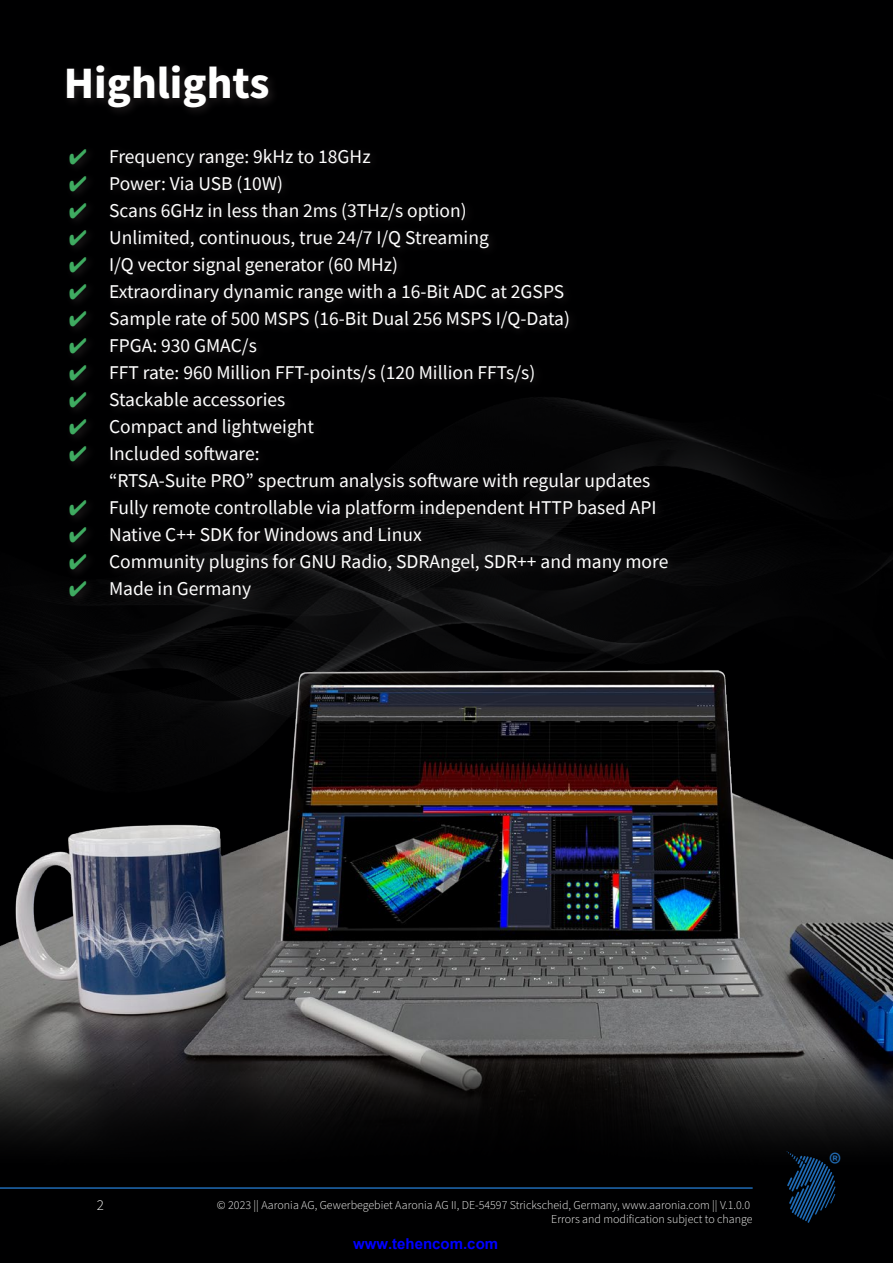
<style>
.page{position:relative;width:893px;height:1263px;background:#000001}
.page>*{position:absolute;margin:0;border:0;box-sizing:border-box;transform-origin:0 0}
.t1{font:700 45px "Source Sans Pro";color:#fff}
.t2{font:27px/27px "Open Symbol";color:#3fab61;text-align:justify}
.t3{font:600 27px "Source Sans Pro";color:#1f6bb5}
.t4{font:19.5px/27px "Source Sans Pro";color:#fff}
.t5{font:700 15px "Arial";color:#00f}
.t6{font:300 15px "Source Sans Pro";color:#fff}
.t7{font:300 12px/14.4px "Source Sans Pro";color:#fff;text-align:right}
</style>
<div class="page">
<svg style="left:787px;top:1177px;width:48px;height:46px"></svg>
<hr style="left:0;top:1187px;width:753px;height:2px;background:#1f6bb5">
<img style="left:0;top:991px;width:893px;height:186px">
<svg style="left:68px;top:69px;width:205px;height:43px;fill:#0d0c0d"></svg>
<img style="left:0;top:430px;width:893px;height:561px">
<div style="left:105px;top:144px;width:573px;height:465px;background:#030304"></div>
<div style="left:65px;top:144px;width:32px;height:463px;background:linear-gradient(to right,#050506,#030203)"></div>
<h1 class="t1" style="left:64px;top:52px;width:207px">Highlights</h1>
<h2 class="t2" style="left:69px;top:142px;width:19px">✔ ✔ ✔ ✔ ✔ ✔ ✔ ✔ ✔ ✔ ✔ ✔</h2>
<h2 class="t2" style="left:69px;top:493px;width:19px">✔ ✔ ✔ ✔</h2>
<p class="t4" style="left:109px;top:143px;width:561px">Frequency range: 9kHz to 18GHz<br>Power: Via USB (10W)<br>Scans 6GHz in less than 2ms (3THz/s option)<br>Unlimited, continuous, true 24/7 I/Q Streaming<br>I/Q vector signal generator (60 MHz)<br>Extraordinary dynamic range with a 16-Bit ADC at 2GSPS<br>Sample rate of 500 MSPS (16-Bit Dual 256 MSPS I/Q-Data)<br>FPGA: 930 GMAC/s<br>FFT rate: 960 Million FFT-points/s (120 Million FFTs/s)<br>Stackable accessories<br>Compact and lightweight<br>Included software:<br>“RTSA-Suite PRO” spectrum analysis software with regular updates Fully remote controllable via platform independent HTTP based API Native C++ SDK for Windows and Linux<br>Community plugins for GNU Radio, SDRAngel, SDR++ and many more Made in Germany</p>
<p class="t6" style="left:97px;top:1195px;width:9px">2</p>
<p class="t7" style="left:217px;top:1198px;width:537px">© 2023 || Aaronia AG, Gewerbegebiet Aaronia AG II, DE-54597 Strickscheid, Germany, www.aaronia.com || V.1.0.0<br>Errors and modification subject to change</p>
<p class="t5" style="left:353px;top:1234px;width:147px">www.tehencom.com</p>
<h2 class="t3" style="left:829px;top:1145px;width:13px">®</h2>
</div>
